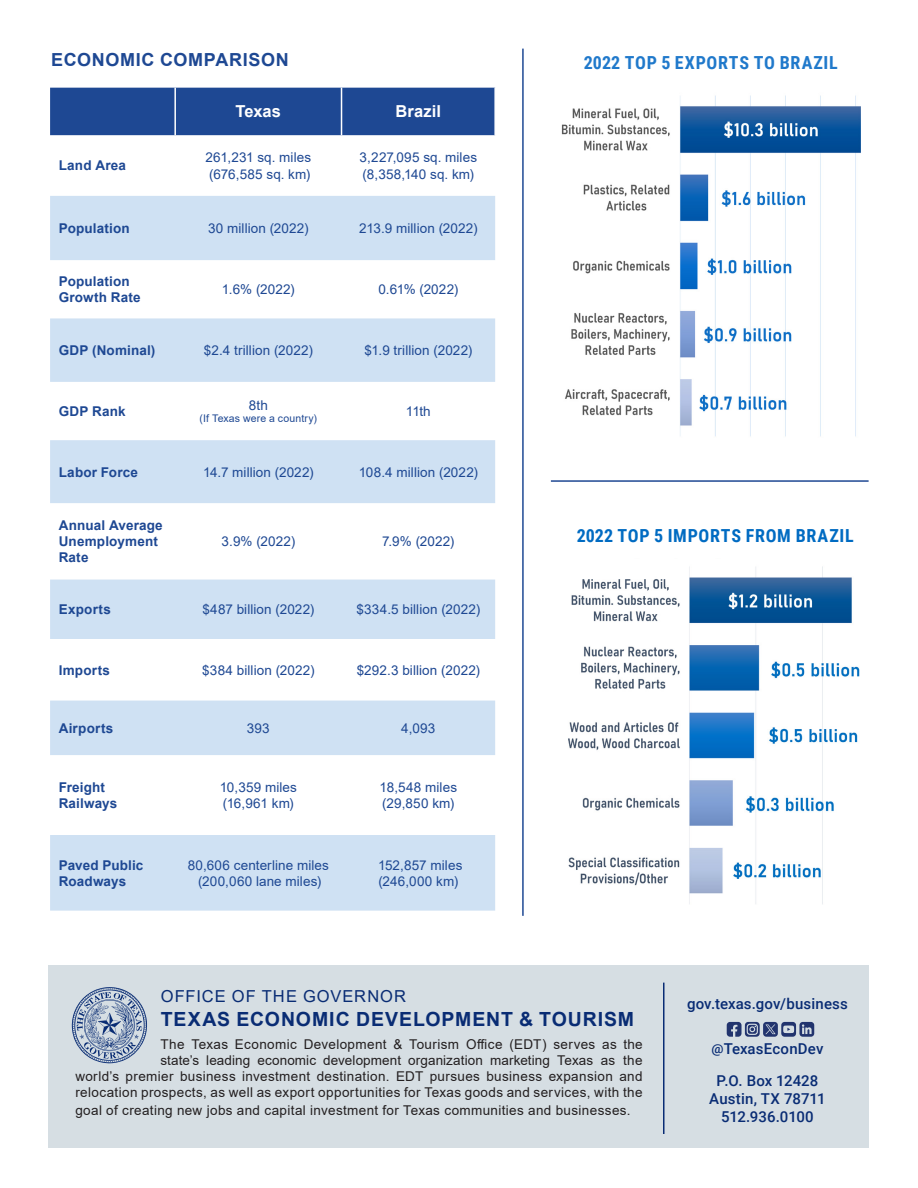
<style>
.page{position:relative;width:918px;height:1188px;background:#fff}
.page>*{position:absolute;margin:0;border:0;box-sizing:border-box;transform-origin:0 0}
.t1{font:700 19.5px "Arial";letter-spacing:.045em;color:#092c74}
.t2{font:700 18px "Roboto Condensed";letter-spacing:.04em;color:#006bc2}
.t3{font:700 18px "Roboto Condensed";letter-spacing:.04em;color:#2079cb}
.t4{font:700 18px "Arial";letter-spacing:.04em;color:#1e4893}
.t5{font:16.5px "Arial";letter-spacing:.065em;color:#092c74}
.chart_body{font:700 16.5px "Arial";letter-spacing:.005em;color:#fff}
.t6{font:500 15px "Roboto";letter-spacing:.01em;color:#092c74}
.t7{font:13.5px/16.2px "Arial";letter-spacing:.01em;color:#1e4893}
.t8{font:13.5px/16.2px "Arial";letter-spacing:.025em;color:#231f20;text-align:right}
.t9{font:700 13.5px/16.2px "Arial";letter-spacing:.015em;color:#1e4893}
.t10{font:10.5px "Arial";letter-spacing:.015em;color:#1e4893}
.s1{font-size:12.45px}
</style>
<div class="page">
<div style="left:50px;top:88px;width:444px;height:47px;background:#1e4893"></div>
<svg style="left:50px;top:196px;width:445px;height:715px;fill:#cfe1f3"></svg>
<hr style="left:174px;top:88px;width:2px;height:47px;background:#fff">
<hr style="left:341px;top:88px;width:1px;height:47px;background:#fff">
<hr style="left:522px;top:49px;width:2px;height:867px;background:#1e4893">
<hr style="left:551px;top:480px;width:318px;height:2px;background:#1e4893">
<img style="left:568px;top:566px;width:292px;height:338px">
<img style="left:561px;top:95px;width:300px;height:342px">
<div style="left:49px;top:966px;width:820px;height:182px;background:#d6dee3"></div>
<hr style="left:663px;top:983px;width:1px;height:151px;background:#092c74">
<svg style="left:72px;top:987px;width:75px;height:76px"></svg>
<svg style="left:727px;top:1022px;width:87px;height:15px"></svg>
<p class="t4" style="left:51px;top:47px;width:239px">ECONOMIC COMPARISON</p>
<p class="chart_body" style="left:236px;top:100px;width:47px">Texas</p>
<p class="chart_body" style="left:396px;top:100px;width:47px">Brazil</p>
<p class="t9" style="left:59px;top:158px;width:69px">Land Area</p>
<p class="t7" style="left:206px;top:149px;width:107px">261,231 sq. miles</p>
<p class="t7" style="left:209px;top:166px;width:103px">(676,585 sq. km)</p>
<p class="t7" style="left:360px;top:149px;width:119px">3,227,095 sq. miles (8,358,140 sq. km)</p>
<p class="t9" style="left:59px;top:220px;width:73px">Population</p>
<p class="t7" style="left:208px;top:220px;width:102px">30 million (2022)</p>
<p class="t7" style="left:359px;top:220px;width:120px">213.9 million (2022)</p>
<p class="t9" style="left:59px;top:273px;width:73px">Population</p>
<p class="t9" style="left:59px;top:290px;width:83px">Growth Rate</p>
<p class="t7" style="left:222px;top:281px;width:74px">1.6% (2022)</p>
<p class="t7" style="left:378px;top:281px;width:81px">0.61% (2022)</p>
<p class="t9" style="left:59px;top:342px;width:98px">GDP (Nominal)</p>
<p class="t7" style="left:204px;top:342px;width:110px">$2.4 trillion (2022)</p>
<p class="t7" style="left:364px;top:342px;width:109px">$1.9 trillion (2022)</p>
<p class="t9" style="left:59px;top:403px;width:68px">GDP Rank</p>
<p class="t7" style="left:249px;top:397px;width:21px">8th</p>
<p class="t10" style="left:200px;top:411px;width:119px">(If Texas were a country)</p>
<p class="t7" style="left:406px;top:403px;width:26px">11th</p>
<p class="t9" style="left:59px;top:464px;width:81px">Labor Force</p>
<p class="t7" style="left:203px;top:464px;width:112px">14.7 million (2022)</p>
<p class="t7" style="left:359px;top:464px;width:121px">108.4 million (2022)</p>
<p class="t9" style="left:59px;top:517px;width:106px">Annual Average<br>Unemployment<br>Rate</p>
<p class="t7" style="left:222px;top:533px;width:75px">3.9% (2022)</p>
<p class="t7" style="left:382px;top:533px;width:74px">7.9% (2022)</p>
<p class="t9" style="left:59px;top:601px;width:54px">Exports</p>
<p class="t7" style="left:202px;top:601px;width:113px">$487 billion (2022)</p>
<p class="t7" style="left:357px;top:601px;width:125px">$334.5 billion (2022)</p>
<p class="t9" style="left:59px;top:662px;width:53px">Imports</p>
<p class="t7" style="left:202px;top:662px;width:114px">$384 billion (2022)</p>
<p class="t7" style="left:357px;top:662px;width:125px">$292.3 billion (2022)</p>
<p class="t9" style="left:59px;top:720px;width:56px">Airports</p>
<p class="t7" style="left:247px;top:720px;width:24px">393</p>
<p class="t7" style="left:401px;top:720px;width:36px">4,093</p>
<p class="t9" style="left:59px;top:779px;width:48px">Freight</p>
<p class="t9" style="left:59px;top:795px;width:60px">Railways</p>
<p class="t7" style="left:220px;top:779px;width:79px">10,359 miles (16,961 km)</p>
<p class="t7" style="left:380px;top:779px;width:79px">18,548 miles (29,850 km)</p>
<p class="t9" style="left:59px;top:857px;width:86px">Paved Public<br>Roadways</p>
<p class="t7" style="left:188px;top:857px;width:143px">80,606 centerline miles</p>
<p class="t7" style="left:198px;top:873px;width:125px">(200,060 lane miles)</p>
<p class="t7" style="left:378px;top:857px;width:86px">152,857 miles</p>
<p class="t7" style="left:378px;top:873px;width:81px">(246,000 km)</p>
<p class="t3" style="left:584px;top:50px;width:255px">2022 TOP 5 EXPORTS TO BRAZIL</p>
<p class="t2" style="left:577px;top:523px;width:278px">2022 TOP 5 IMPORTS FROM BRAZIL</p>
<p class="t5" style="left:161px;top:985px;width:247px">OFFICE OF THE GOVERNOR</p>
<p class="t1" style="left:161px;top:1005px;width:475px">TEXAS ECONOMIC DEVELOPMENT &amp; TOURISM</p>
<p class="t8" style="left:75px;top:1036px;width:569px">The Texas Economic Development &amp; Tourism Office (EDT) serves as the<br>state’s leading economic development organization marketing Texas as the<br>world’s premier business investment destination. EDT pursues business expansion and relocation prospects, as well as export opportunities for Texas goods and services, with the</p>
<p class="t8" style="left:75px;top:1102px;width:557px">goal of creating new jobs and capital investment for Texas communities and businesses.</p>
<p class="t6" style="left:687px;top:993px;width:162px">gov.texas.gov/business</p>
<p class="t6" style="left:711px;top:1038px;width:114px"><span class="s1">@</span>TexasEconDev</p>
<p class="t6" style="left:716px;top:1070px;width:103px">P.O. Box 12428</p>
<p class="t6" style="left:709px;top:1088px;width:118px">Austin, TX 78711</p>
<p class="t6" style="left:721px;top:1106px;width:94px">512.936.0100</p>
</div>
